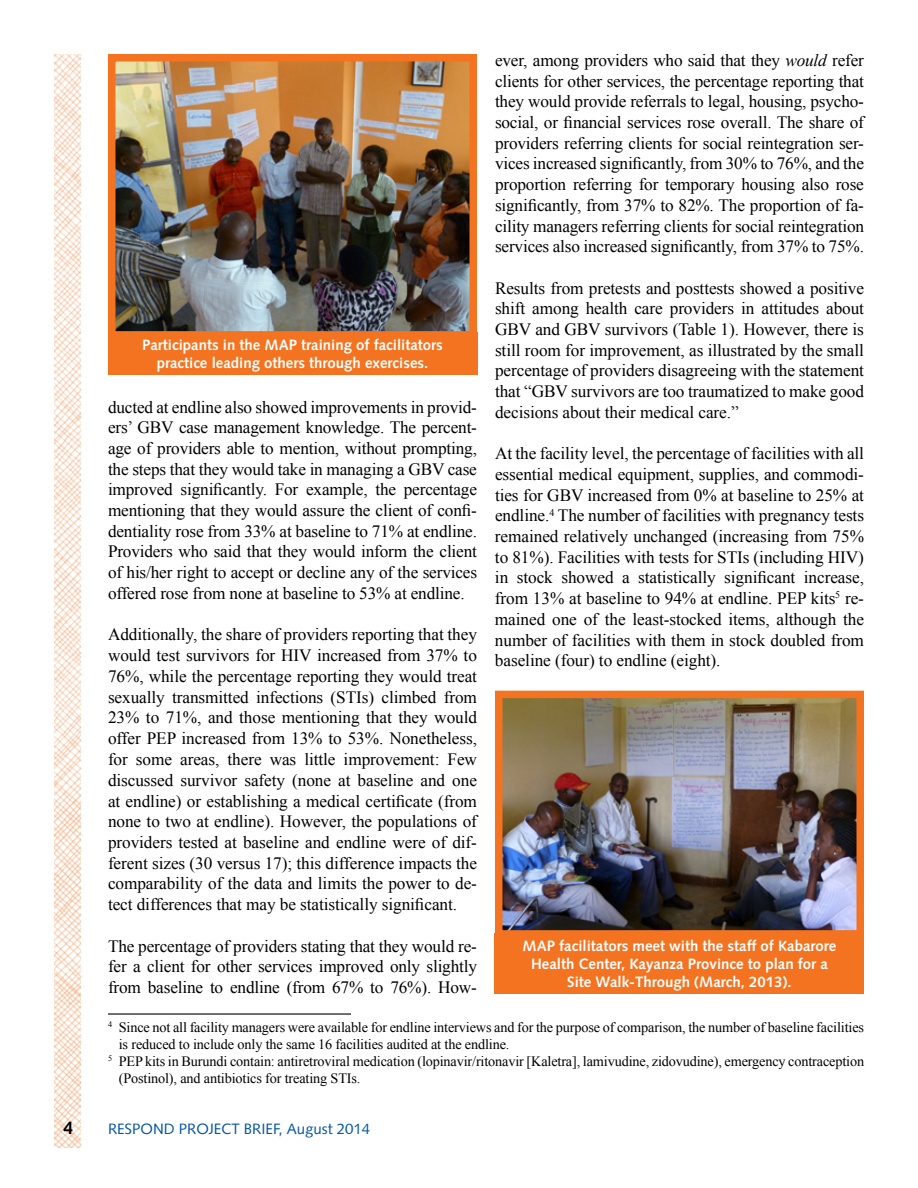
<style>
.page{position:relative;width:918px;height:1188px;background:#fff}
.page>*{position:absolute;margin:0;border:0;box-sizing:border-box;transform-origin:0 0}
.t1{font:700 18px "Syntax LT Std";color:#000}
.t2{font:17.25px/20.7px "Times New Roman";letter-spacing:-.01em;color:#000;text-align:justify}
.t3{font:700 15px/18px "Syntax LT Std";color:#fff;text-align:center}
.t4{font:15px "Syntax LT Std";color:#0054a4}
.t5{font:14.25px "Times New Roman";letter-spacing:-.01em;color:#000}
.s1{font-style:italic}
</style>
<div class="page">
<img style="left:54px;top:54px;width:27px;height:1094px">
<hr style="left:108px;top:1013px;width:243px;height:2px;background:#000">
<img style="left:117px;top:63px;width:351px;height:267px">
<div style="left:108px;top:54px;width:369px;height:285px;border:8px solid #f37321"></div>
<div style="left:108px;top:332px;width:369px;height:43px;background:#f37321"></div>
<img style="left:504px;top:700px;width:351px;height:229px">
<div style="left:495px;top:691px;width:369px;height:247px;border:8px solid #f37321"></div>
<div style="left:495px;top:933px;width:369px;height:61px;background:#f37321"></div>
<p class="t3" style="left:142px;top:336px;width:302px">Participants in the MAP training of facilitators practice leading others through exercises.</p>
<p class="t2" style="left:108px;top:396px;width:371px">ducted at endline also showed improvements in provid&shy;ers’ GBV case management knowledge. The percent&shy;age of providers able to mention, without prompting, the steps that they would take in managing a GBV case improved significantly. For example, the percentage mentioning that they would assure the client of confi&shy;dentiality rose from 33% at baseline to 71% at endline.<br>Providers who said that they would inform the client of his/her right to accept or decline any of the services offered rose from none at baseline to 53% at endline.</p>
<p class="t2" style="left:108px;top:624px;width:371px">Additionally, the share of providers reporting that they would test survivors for HIV increased from 37% to 76%, while the percentage reporting they would treat sexually transmitted infections (STIs) climbed from 23% to 71%, and those mentioning that they would offer PEP increased from 13% to 53%. Nonetheless, for some areas, there was little improvement: Few discussed survivor safety (none at baseline and one at endline) or establishing a medical certificate (from none to two at endline). However, the populations of providers tested at baseline and endline were of dif&shy;ferent sizes (30 versus 17); this difference impacts the comparability of the data and limits the power to de&shy;tect differences that may be statistically significant.</p>
<p class="t2" style="left:108px;top:935px;width:371px">The percentage of providers stating that they would re&shy;fer a client for other services improved only slightly from baseline to endline (from 67% to 76%). How-</p>
<p class="t2" style="left:495px;top:50px;width:371px">ever, among providers who said that they <span class="s1">would</span> refer clients for other services, the percentage reporting that they would provide referrals to legal, housing, psycho&shy;social, or financial services rose overall. The share of providers referring clients for social reintegration ser&shy;vices increased significantly, from 30% to 76%, and the proportion referring for temporary housing also rose significantly, from 37% to 82%. The proportion of fa&shy;cility managers referring clients for social reintegration services also increased significantly, from 37% to 75%.</p>
<p class="t2" style="left:495px;top:277px;width:371px">Results from pretests and posttests showed a positive shift among health care providers in attitudes about GBV and GBV survivors (Table 1). However, there is still room for improvement, as illustrated by the small percentage of providers disagreeing with the statement that “GBV survivors are too traumatized to make good decisions about their medical care.”</p>
<p class="t2" style="left:495px;top:443px;width:371px">At the facility level, the percentage of facilities with all essential medical equipment, supplies, and commodi&shy;ties for GBV increased from 0% at baseline to 25% at endline.<sup>4</sup> The number of facilities with pregnancy tests remained relatively unchanged (increasing from 75% to 81%). Facilities with tests for STIs (including HIV) in stock showed a statistically significant increase, from 13% at baseline to 94% at endline. PEP kits<sup>5</sup> re&shy;mained one of the least-stocked items, although the number of facilities with them in stock doubled from baseline (four) to endline (eight).</p>
<p class="t3" style="left:523px;top:937px;width:315px">MAP facilitators meet with the staff of Kabarore<br>Health Center, Kayanza Province to plan for a<br>Site Walk-Through (March, 2013).</p>
<p class="t5" style="left:108px;top:1017px;width:758px"><sup>4</sup> Since not all facility managers were available for endline interviews and for the purpose of comparison, the number of baseline facilities</p>
<p class="t5" style="left:119px;top:1035px;width:392px">is reduced to include only the same 16 facilities audited at the endline.</p>
<p class="t5" style="left:108px;top:1052px;width:758px"><sup>5</sup> PEP kits in Burundi contain: antiretroviral medication (lopinavir/ritonavir [Kaletra], lamivudine, zidovudine), emergency contraception</p>
<p class="t5" style="left:119px;top:1069px;width:243px">(Postinol), and antibiotics for treating STIs.</p>
<p class="t1" style="left:64px;top:1117px;width:12px">4</p>
<p class="t4" style="left:108px;top:1120px;width:264px">RESPOND PROJECT BRIEF, August 2014</p>
</div>
